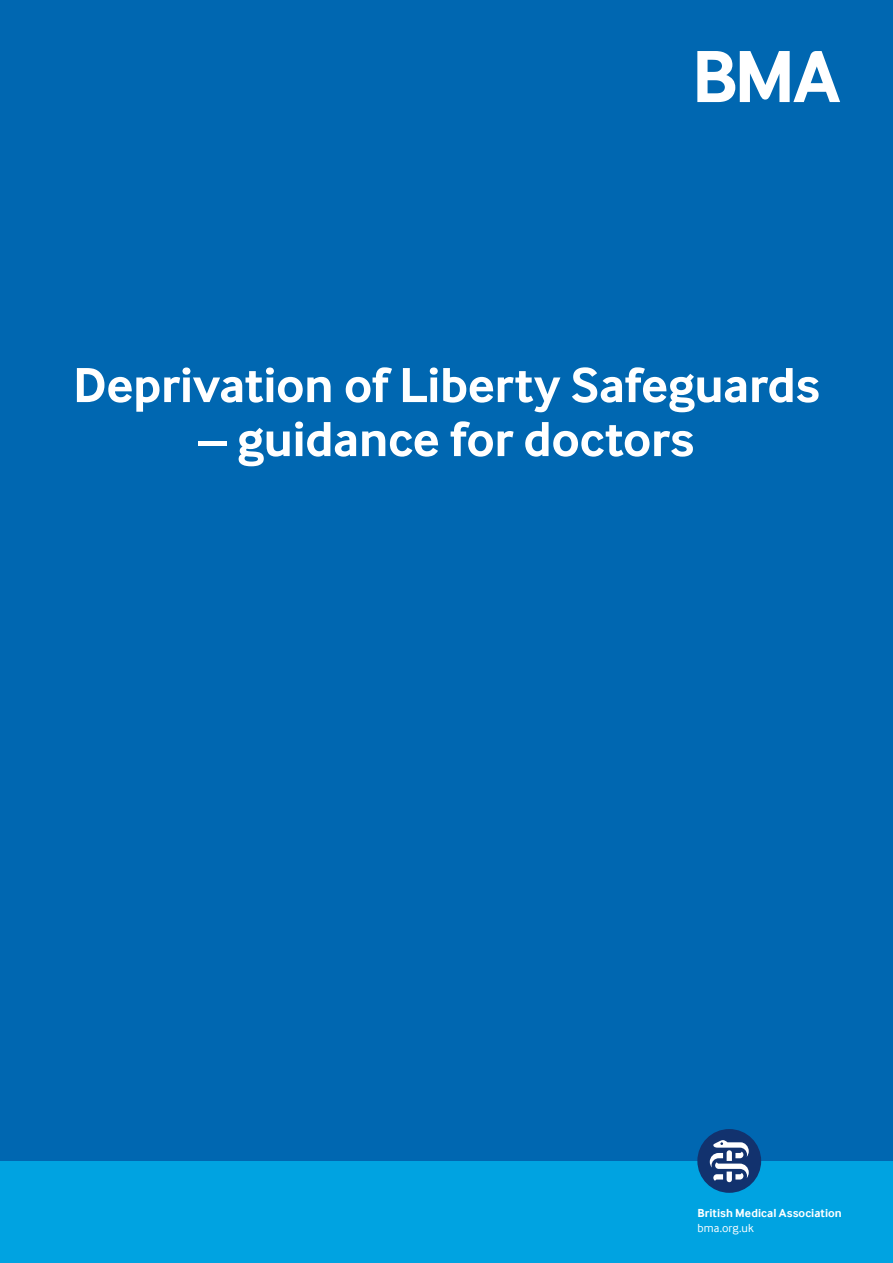
<style>
.page{position:relative;width:893px;height:1263px;background:#fff}
.page>*{position:absolute;margin:0;border:0;box-sizing:border-box;transform-origin:0 0}
.t1{font:700 51px "Inter Face";letter-spacing:-.01em;color:#fff}
.t2{font:700 12px "Inter Face";letter-spacing:.01em;color:#fff}
.t3{font:12px "Inter Face";letter-spacing:.01em;color:#fff}
</style>
<div class="page">
<div style="left:0;top:1161px;width:893px;height:102px;background:#00a3e1"></div>
<div style="left:0;top:0;width:893px;height:1161px;background:#0067b1"></div>
<div style="left:697px;top:1129px;width:64px;height:64px;background:#12326e;border-radius:50%"></div>
<svg style="left:710px;top:1140px;width:39px;height:42px"></svg>
<svg style="left:697px;top:51px;width:143px;height:51px"></svg>
<p class="t1" style="left:73px;top:356px;width:749px">Deprivation of Liberty Safeguards</p>
<p class="t1" style="left:199px;top:410px;width:497px">– guidance for doctors</p>
<p class="t2" style="left:697px;top:1206px;width:146px">British Medical Association</p>
<p class="t3" style="left:697px;top:1221px;width:58px">bma.org.uk</p>
</div>
